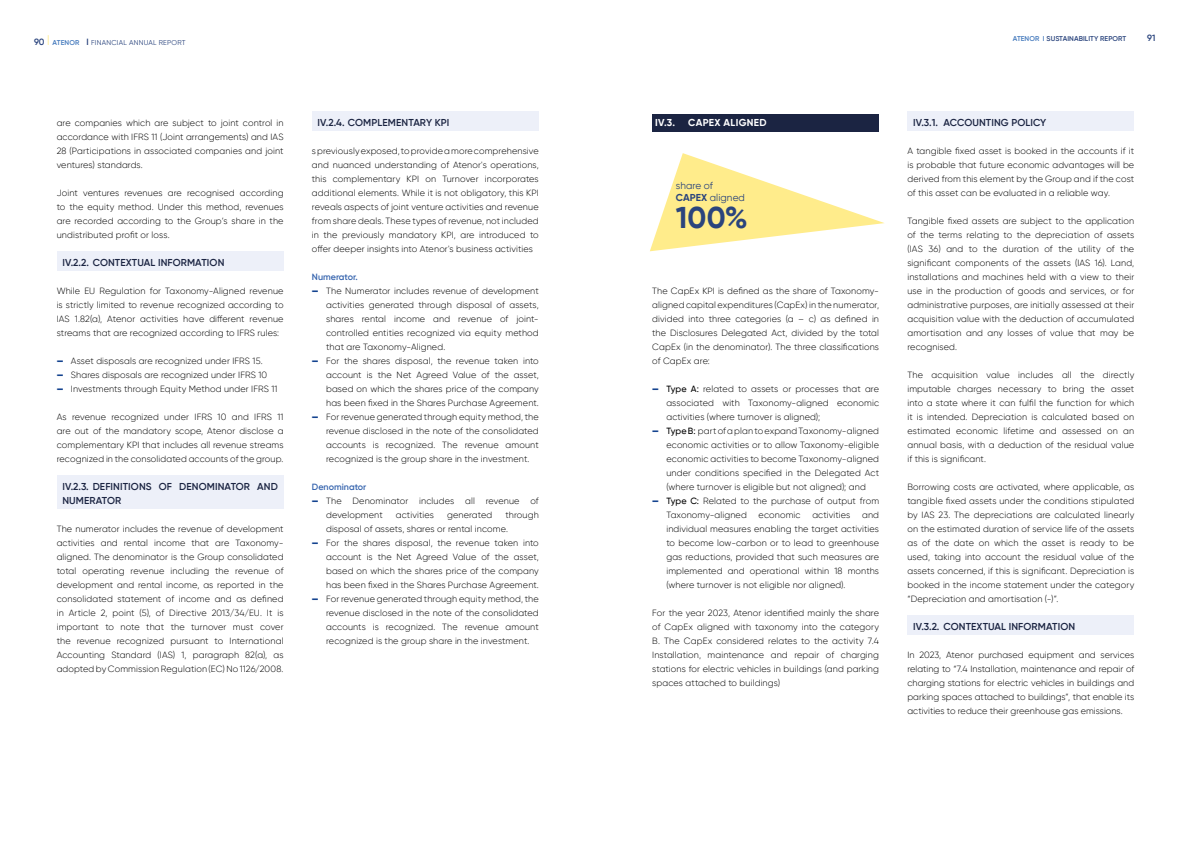
<style>
.page{position:relative;width:1191px;height:842px;background:#fff}
.page>*{position:absolute;margin:0;border:0;box-sizing:border-box;transform-origin:0 0}
.t1{font:700 30px "Gilroy";color:#2a447d}
.t2{font:600 10px/14px "Gilroy";letter-spacing:.01em;color:#1b2442}
.t3{font:10px/12px "Gilroy";letter-spacing:.005em;color:#2a447d}
.t4{font:700 10px "Gilroy";letter-spacing:.03em;color:#fff}
.t5{font:300 9px/14px "Gilroy";letter-spacing:.015em;color:#000;text-align:justify}
.t6{font:600 9px "Gilroy";color:#3664ae}
.t7{font:600 9px "Gilroy";color:#2a447d}
.t8{font:7px "Gilroy";letter-spacing:.035em;color:#2a447d}
.t9{font:600 7px "Gilroy";letter-spacing:.01em;color:#2a447d}
.s1{font-weight:600;font-size:9px}
.s2{font-weight:300;font-size:14px;color:#ffec8b}
.s3{font-weight:600;color:#4278bc}
.s4{font-weight:800;color:#14438f}
.s5{color:#4278bc}
.s6{font-weight:700}
.s7{font-weight:500}
</style>
<div class="page">
<div style="left:57px;top:251px;width:226px;height:20px;background:#edf0f9"></div>
<div style="left:57px;top:475px;width:226px;height:34px;background:#edf0f9"></div>
<div style="left:312px;top:111px;width:227px;height:20px;background:#edf0f9"></div>
<div style="left:652px;top:114px;width:227px;height:17px;background:#1b2442"></div>
<div style="left:907px;top:111px;width:227px;height:20px;background:#edf0f9"></div>
<div style="left:907px;top:615px;width:227px;height:20px;background:#edf0f9"></div>
<svg style="left:650px;top:153px;width:234px;height:98px"></svg>
<p class="t8" style="left:34px;top:38px;width:153px"><span class="s1">90</span> <span class="s2">I</span> <span class="s3">ATENOR</span> <span class="s1">I</span> FINANCIAL ANNUAL REPORT</p>
<p class="t5" style="left:57px;top:116px;width:228px">are companies which are subject to joint control in accordance with IFRS 11 (Joint arrangements) and IAS 28 (Participations in associated companies and joint ventures) standards.</p>
<p class="t5" style="left:57px;top:186px;width:228px">Joint ventures revenues are recognised according to the equity method. Under this method, revenues are recorded according to the Group’s share in the undistributed profit or loss.</p>
<p class="t2" style="left:62px;top:255px;width:163px">IV.2.2. CONTEXTUAL INFORMATION</p>
<p class="t5" style="left:57px;top:284px;width:228px">While EU Regulation for Taxonomy-Aligned revenue is strictly limited to revenue recognized according to IAS 1.82(a), Atenor activities have different revenue streams that are recognized according to IFRS rules:</p>
<p class="t5" style="left:57px;top:354px;width:208px"><span class="s4">—</span> Asset disposals are recognized under IFRS 15.</p>
<p class="t5" style="left:57px;top:368px;width:212px"><span class="s4">—</span> Shares disposals are recognized under IFRS 10</p>
<p class="t5" style="left:57px;top:382px;width:222px"><span class="s4">—</span> Investments through Equity Method under IFRS 11</p>
<p class="t5" style="left:57px;top:410px;width:228px">As revenue recognized under IFRS 10 and IFRS 11 are out of the mandatory scope, Atenor disclose a complementary KPI that includes all revenue streams recognized in the consolidated accounts of the group.</p>
<p class="t2" style="left:62px;top:479px;width:217px">IV.2.3. DEFINITIONS OF DENOMINATOR AND<br>NUMERATOR</p>
<p class="t5" style="left:57px;top:522px;width:228px">The numerator includes the revenue of development activities and rental income that are Taxonomy&shy;aligned. The denominator is the Group consolidated total operating revenue including the revenue of development and rental income, as reported in the consolidated statement of income and as defined in Article 2, point (5), of Directive 2013/34/EU. It is important to note that the turnover must cover the revenue recognized pursuant to International Accounting Standard (IAS) 1, paragraph 82(a), as adopted by Commission Regulation (EC) No 1126/2008.</p>
<p class="t2" style="left:318px;top:115px;width:133px">IV.2.4. COMPLEMENTARY KPI</p>
<p class="t5" style="left:312px;top:144px;width:228px">s previously exposed, to provide a more comprehensive and nuanced understanding of Atenor's operations, this complementary KPI on Turnover incorporates additional elements. While it is not obligatory, this KPI reveals aspects of joint venture activities and revenue from share deals. These types of revenue, not included in the previously mandatory KPI, are introduced to offer deeper insights into Atenor's business activities</p>
<p class="t6" style="left:312px;top:271px;width:47px">Numerator.</p>
<p class="t5" style="left:326px;top:284px;width:214px;text-indent:-14px"><span class="s4">—</span> The Numerator includes revenue of development activities generated through disposal of assets, shares rental income and revenue of joint&shy;controlled entities recognized via equity method that are Taxonomy-Aligned.</p>
<p class="t5" style="left:326px;top:354px;width:214px;text-indent:-14px"><span class="s4">—</span> For the shares disposal, the revenue taken into account is the Net Agreed Value of the asset, based on which the shares price of the company has been fixed in the Shares Purchase Agreement.</p>
<p class="t5" style="left:326px;top:410px;width:214px;text-indent:-14px"><span class="s4">—</span> For revenue generated through equity method, the revenue disclosed in the note of the consolidated accounts is recognized. The revenue amount recognized is the group share in the investment.</p>
<p class="t6" style="left:312px;top:481px;width:56px">Denominator</p>
<p class="t5" style="left:326px;top:494px;width:214px;text-indent:-14px"><span class="s4">—</span> The Denominator includes all revenue of development</p>
<p class="t5" style="left:326px;top:508px;width:214px;text-indent:179px">through disposal of assets, shares or rental income.</p>
<p class="t5" style="left:326px;top:536px;width:214px;text-indent:-14px"><span class="s4">—</span> For the shares disposal, the revenue taken into account is the Net Agreed Value of the asset, based on which the shares price of the company has been fixed in the Shares Purchase Agreement.</p>
<p class="t5" style="left:326px;top:592px;width:214px;text-indent:-14px"><span class="s4">—</span> For revenue generated through equity method, the revenue disclosed in the note of the consolidated accounts is recognized. The revenue amount recognized is the group share in the investment.</p>
<p class="t5" style="left:396px;top:508px;width:40px">activities</p>
<p class="t5" style="left:447px;top:508px;width:47px">generated</p>
<p class="t9" style="left:1012px;top:34px;width:115px"><span class="s5">ATENOR I</span> SUSTAINABILITY REPORT</p>
<p class="t7" style="left:1147px;top:32px;width:10px">91</p>
<p class="t4" style="left:655px;top:116px;width:21px">IV.3.</p>
<p class="t4" style="left:688px;top:116px;width:80px">CAPEX ALIGNED</p>
<p class="t3" style="left:676px;top:179px;width:71px">share of<br><span class="s6">CAPEX</span> aligned</p>
<h1 class="t1" style="left:676px;top:199px;width:74px">100%</h1>
<p class="t5" style="left:652px;top:284px;width:228px">The CapEx KPI is defined as the share of Taxonomy&shy;aligned capital expenditures (CapEx) in the numerator, divided into three categories (a – c) as defined in the Disclosures Delegated Act, divided by the total CapEx (in the denominator). The three classifications of CapEx are:</p>
<p class="t5" style="left:666px;top:382px;width:214px;text-indent:-14px"><span class="s4">—</span> <span class="s7">Type A:</span> related to assets or processes that are associated with Taxonomy-aligned economic activities (where turnover is aligned);</p>
<p class="t5" style="left:666px;top:424px;width:214px;text-indent:-14px"><span class="s4">—</span> <span class="s7">Type B:</span> part of a plan to expand Taxonomy-aligned economic activities or to allow Taxonomy-eligible economic activities to become Taxonomy-aligned under conditions specified in the Delegated Act (where turnover is eligible but not aligned); and</p>
<p class="t5" style="left:666px;top:494px;width:214px;text-indent:-14px"><span class="s4">—</span> <span class="s7">Type C:</span> Related to the purchase of output from<br>Taxonomy-aligned</p>
<p class="t5" style="left:666px;top:508px;width:214px;text-indent:196px">and individual measures enabling the target activities to become low-carbon or to lead to greenhouse gas reductions, provided that such measures are implemented and operational within 18 months (where turnover is not eligible nor aligned).</p>
<p class="t5" style="left:652px;top:606px;width:228px">For the year 2023, Atenor identified mainly the share of CapEx aligned with taxonomy into the category B. The CapEx considered relates to the activity 7.4<br>Installation, maintenance and repair of charging stations for electric vehicles in buildings (and parking spaces attached to buildings)</p>
<p class="t5" style="left:758px;top:508px;width:44px">economic</p>
<p class="t5" style="left:812px;top:508px;width:40px">activities</p>
<p class="t2" style="left:913px;top:115px;width:135px">IV.3.1. ACCOUNTING POLICY</p>
<p class="t5" style="left:907px;top:144px;width:228px">A tangible fixed asset is booked in the accounts if it is probable that future economic advantages will be derived from this element by the Group and if the cost of this asset can be evaluated in a reliable way.</p>
<p class="t5" style="left:907px;top:214px;width:228px">Tangible fixed assets are subject to the application of the terms relating to the depreciation of assets (IAS 36) and to the duration of the utility of the significant components of the assets (IAS 16). Land, installations and machines held with a view to their use in the production of goods and services, or for administrative purposes, are initially assessed at their acquisition value with the deduction of accumulated amortisation and any losses of value that may be recognised.</p>
<p class="t5" style="left:907px;top:368px;width:228px">The acquisition value includes all the directly imputable charges necessary to bring the asset into a state where it can fulfil the function for which it is intended. Depreciation is calculated based on estimated economic lifetime and assessed on an annual basis, with a deduction of the residual value if this is significant.</p>
<p class="t5" style="left:907px;top:480px;width:228px">Borrowing costs are activated, where applicable, as tangible fixed assets under the conditions stipulated by IAS 23. The depreciations are calculated linearly on the estimated duration of service life of the assets as of the date on which the asset is ready to be used, taking into account the residual value of the assets concerned, if this is significant. Depreciation is booked in the income statement under the category “Depreciation and amortisation (-)”.</p>
<p class="t2" style="left:913px;top:619px;width:163px">IV.3.2. CONTEXTUAL INFORMATION</p>
<p class="t5" style="left:907px;top:648px;width:228px">In 2023, Atenor purchased equipment and services relating to “7.4 Installation, maintenance and repair of charging stations for electric vehicles in buildings and parking spaces attached to buildings”, that enable its activities to reduce their greenhouse gas emissions.</p>
</div>
